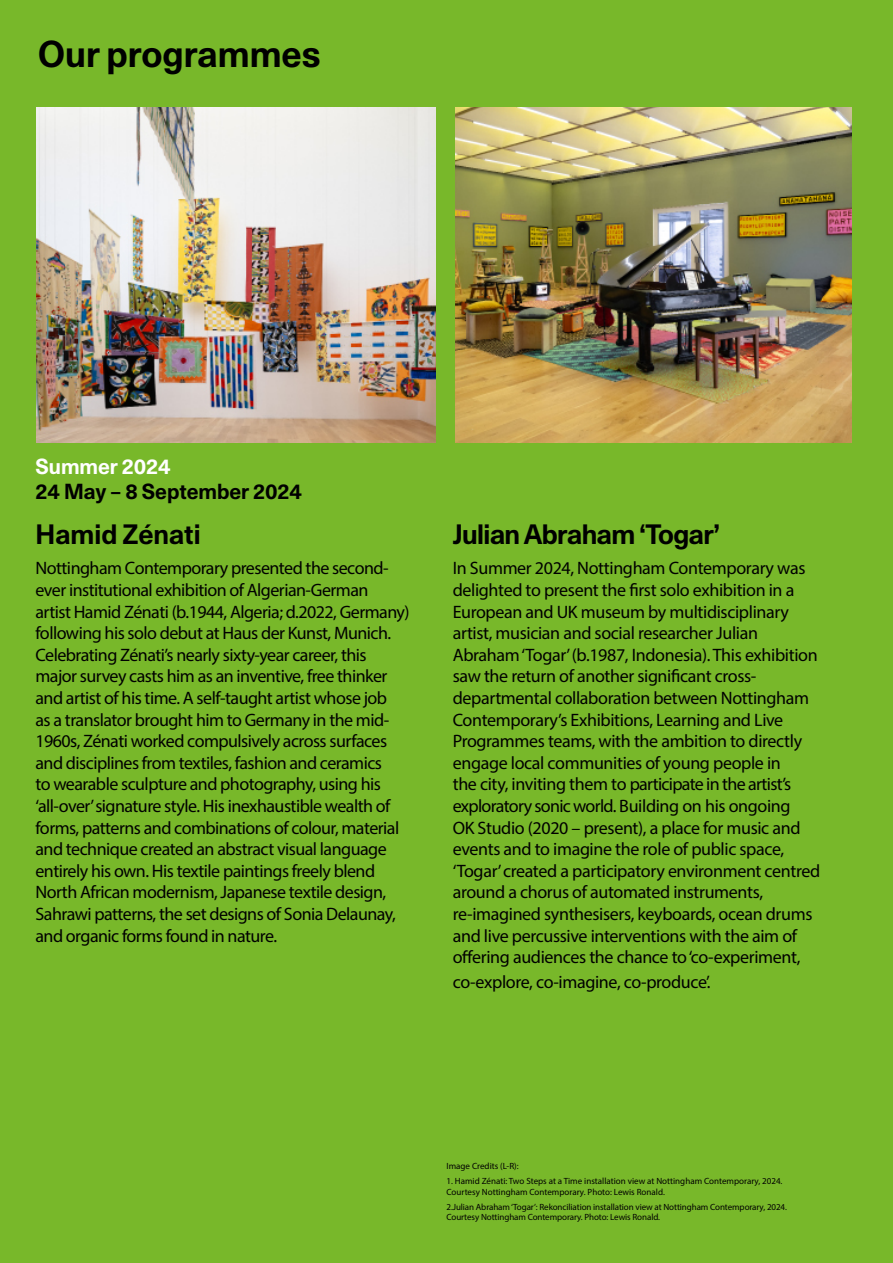
<style>
.page{position:relative;width:893px;height:1263px;background:#78b82a}
.page>*{position:absolute;margin:0;border:0;box-sizing:border-box;transform-origin:0 0}
.t1{font:700 36px "Unica 77 LL";color:#000}
.t2{font:700 27px "Unica 77 LL";letter-spacing:-.02em;color:#000}
.t3{font:700 27px "Unica 77 LL";color:#000}
.t4{font:700 21px "Unica 77 LL";color:#000}
.t5{font:700 21px "Unica 77 LL";color:#fff}
.t6{font:18px/21.6px "Myriad Pro";letter-spacing:-.03em;color:#000}
.t7{font:9px/10.8px "Myriad Pro";letter-spacing:-.01em;color:#000}
</style>
<div class="page">
<img style="left:36px;top:108px;width:400px;height:334px">
<img style="left:455px;top:108px;width:397px;height:334px">
<h1 class="t1" style="left:38px;top:28px;width:284px">Our programmes</h1>
<p class="t5" style="left:36px;top:451px;width:137px">Summer 2024</p>
<p class="t4" style="left:36px;top:476px;width:268px">24 May – 8 September 2024</p>
<h2 class="t3" style="left:36px;top:515px;width:167px">Hamid Zénati</h2>
<p class="t6" style="left:36px;top:557px;width:376px">Nottingham Contemporary presented the second&shy;ever institutional exhibition of Algerian-German<br>artist Hamid Zénati (b.1944, Algeria; d.2022, Germany) following his solo debut at Haus der Kunst, Munich.<br>Celebrating Zénati’s nearly sixty-year career, this major survey casts him as an inventive, free thinker and artist of his time. A self-taught artist whose job<br>as a translator brought him to Germany in the mid-1960s, Zénati worked compulsively across surfaces and disciplines from textiles, fashion and ceramics<br>to wearable sculpture and photography, using his ‘all-over’ signature style. His inexhaustible wealth of forms, patterns and combinations of colour, material and technique created an abstract visual language entirely his own. His textile paintings freely blend North African modernism, Japanese textile design, Sahrawi patterns, the set designs of Sonia Delaunay, and organic forms found in nature.</p>
<h2 class="t2" style="left:453px;top:515px;width:268px">Julian Abraham ‘Togar’</h2>
<p class="t6" style="left:453px;top:557px;width:369px">In Summer 2024, Nottingham Contemporary was delighted to present the first solo exhibition in a European and UK museum by multidisciplinary artist, musician and social researcher Julian Abraham ‘Togar’ (b.1987, Indonesia). This exhibition saw the return of another significant cross&shy;departmental collaboration between Nottingham Contemporary’s Exhibitions, Learning and Live Programmes teams, with the ambition to directly engage local communities of young people in<br>the city, inviting them to participate in the artist’s exploratory sonic world. Building on his ongoing<br>OK Studio (2020 – present), a place for music and events and to imagine the role of public space, ‘Togar’ created a participatory environment centred around a chorus of automated instruments, re-imagined synthesisers, keyboards, ocean drums and live percussive interventions with the aim of offering audiences the chance to ‘co-experiment,</p>
<p class="t6" style="left:453px;top:971px;width:259px">co-explore, co-imagine, co-produce’.</p>
<p class="t7" style="left:446px;top:1160px;width:74px">Image Credits (L-R):</p>
<p class="t7" style="left:446px;top:1175px;width:337px">1. Hamid Zénati: Two Steps at a Time installation view at Nottingham Contemporary, 2024.<br>Courtesy Nottingham Contemporary. Photo: Lewis Ronald.</p>
<p class="t7" style="left:446px;top:1201px;width:342px">2.Julian Abraham ‘Togar’: Rekonciliation installation view at Nottingham Contemporary, 2024.<br>Courtesy Nottingham Contemporary. Photo: Lewis Ronald.</p>
</div>
